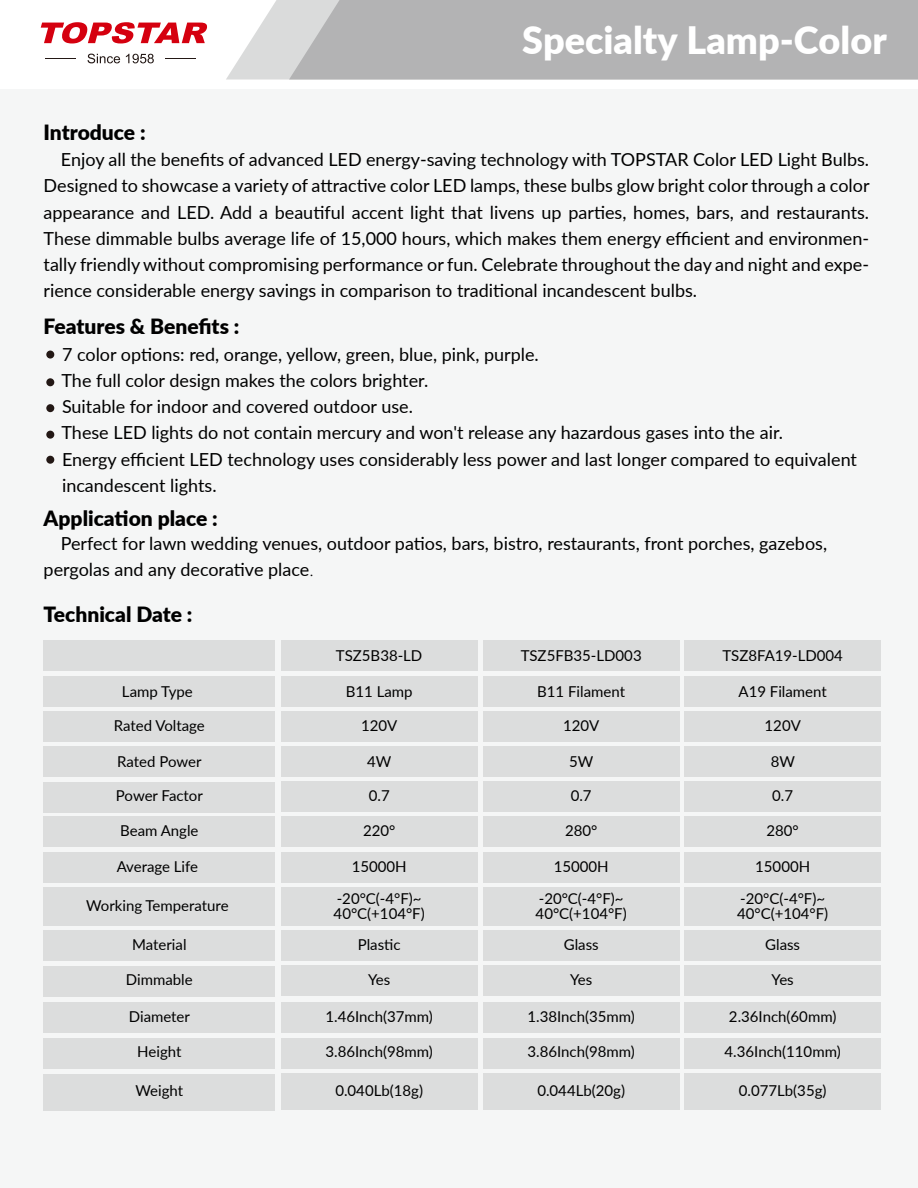
<style>
.page{position:relative;width:918px;height:1188px;background:#fff}
.page>*{position:absolute;margin:0;border:0;box-sizing:border-box;transform-origin:0 0}
.t1{font:900 37.8px "Lato";color:#fff}
.t2{font:900 21px "Lato";color:#000}
.t3{font:18px/26.2px "Lato";color:#000}
.t4{font:15px/15px "Lato";color:#000}
.s1{font-family:"Adobe Song Std";font-weight:300}
</style>
<div class="page">
<div style="left:0;top:89px;width:918px;height:1099px;background:#f5f6f6"></div>
<svg style="left:226px;top:0;width:63px;height:80px;fill:#dadbdb"></svg>
<svg style="left:41px;top:22px;width:166px;height:21px"></svg>
<hr style="left:45px;top:59px;width:31px;height:1px;background:#231815">
<hr style="left:165px;top:59px;width:31px;height:1px;background:#231815">
<svg style="left:88px;top:54px;width:32px;height:9px"></svg>
<svg style="left:126px;top:54px;width:28px;height:9px"></svg>
<div style="left:46px;top:351px;width:8px;height:8px;background:#231815;border-radius:50%"></div>
<div style="left:46px;top:378px;width:8px;height:8px;background:#231815;border-radius:50%"></div>
<div style="left:46px;top:404px;width:8px;height:8px;background:#231815;border-radius:50%"></div>
<div style="left:46px;top:431px;width:8px;height:8px;background:#231815;border-radius:50%"></div>
<div style="left:46px;top:456px;width:8px;height:8px;background:#231815;border-radius:50%"></div>
<div style="left:289px;top:0;width:629px;height:80px;background:#b3b3b4"></div>
<div style="left:44px;top:676px;width:231px;height:30px;background:#dcdddd"></div>
<div style="left:281px;top:676px;width:197px;height:30px;background:#dcdddd"></div>
<div style="left:44px;top:711px;width:231px;height:30px;background:#dcdddd"></div>
<div style="left:281px;top:711px;width:197px;height:30px;background:#dcdddd"></div>
<div style="left:281px;top:746px;width:197px;height:30px;background:#dcdddd"></div>
<div style="left:44px;top:747px;width:231px;height:30px;background:#dcdddd"></div>
<div style="left:44px;top:817px;width:231px;height:30px;background:#dcdddd"></div>
<div style="left:281px;top:817px;width:197px;height:30px;background:#dcdddd"></div>
<div style="left:44px;top:852px;width:231px;height:31px;background:#dcdddd"></div>
<div style="left:281px;top:852px;width:197px;height:31px;background:#dcdddd"></div>
<div style="left:44px;top:888px;width:231px;height:38px;background:#dcdddd"></div>
<div style="left:281px;top:888px;width:197px;height:38px;background:#dcdddd"></div>
<div style="left:281px;top:931px;width:197px;height:30px;background:#dcdddd"></div>
<div style="left:281px;top:966px;width:197px;height:30px;background:#dcdddd"></div>
<div style="left:44px;top:931px;width:231px;height:30px;background:#dcdddd"></div>
<div style="left:44px;top:1002px;width:231px;height:30px;background:#dcdddd"></div>
<div style="left:281px;top:1002px;width:197px;height:30px;background:#dcdddd"></div>
<div style="left:281px;top:1074px;width:197px;height:36px;background:#dcdddd"></div>
<div style="left:44px;top:1074px;width:231px;height:37px;background:#dcdddd"></div>
<div style="left:44px;top:966px;width:231px;height:30px;background:#dcdddd"></div>
<div style="left:281px;top:1038px;width:197px;height:30px;background:#dcdddd"></div>
<div style="left:44px;top:1038px;width:231px;height:30px;background:#dcdddd"></div>
<div style="left:281px;top:782px;width:197px;height:30px;background:#dcdddd"></div>
<div style="left:44px;top:782px;width:231px;height:30px;background:#dcdddd"></div>
<div style="left:44px;top:640px;width:231px;height:30px;background:#dcdddd"></div>
<div style="left:281px;top:640px;width:197px;height:30px;background:#dcdddd"></div>
<div style="left:684px;top:676px;width:197px;height:30px;background:#dcdddd"></div>
<div style="left:684px;top:711px;width:197px;height:30px;background:#dcdddd"></div>
<div style="left:684px;top:746px;width:197px;height:30px;background:#dcdddd"></div>
<div style="left:684px;top:817px;width:197px;height:30px;background:#dcdddd"></div>
<div style="left:684px;top:852px;width:197px;height:31px;background:#dcdddd"></div>
<div style="left:684px;top:888px;width:197px;height:38px;background:#dcdddd"></div>
<div style="left:684px;top:931px;width:197px;height:30px;background:#dcdddd"></div>
<div style="left:684px;top:640px;width:197px;height:30px;background:#dcdddd"></div>
<div style="left:483px;top:676px;width:197px;height:30px;background:#dcdddd"></div>
<div style="left:483px;top:711px;width:197px;height:30px;background:#dcdddd"></div>
<div style="left:483px;top:746px;width:197px;height:30px;background:#dcdddd"></div>
<div style="left:483px;top:817px;width:197px;height:30px;background:#dcdddd"></div>
<div style="left:483px;top:852px;width:197px;height:31px;background:#dcdddd"></div>
<div style="left:483px;top:888px;width:197px;height:38px;background:#dcdddd"></div>
<div style="left:483px;top:931px;width:197px;height:30px;background:#dcdddd"></div>
<div style="left:483px;top:966px;width:197px;height:30px;background:#dcdddd"></div>
<div style="left:483px;top:1002px;width:197px;height:30px;background:#dcdddd"></div>
<div style="left:483px;top:1074px;width:197px;height:36px;background:#dcdddd"></div>
<div style="left:483px;top:1038px;width:197px;height:30px;background:#dcdddd"></div>
<div style="left:483px;top:782px;width:197px;height:30px;background:#dcdddd"></div>
<div style="left:483px;top:640px;width:197px;height:30px;background:#dcdddd"></div>
<div style="left:684px;top:782px;width:197px;height:30px;background:#dcdddd"></div>
<div style="left:684px;top:966px;width:197px;height:30px;background:#dcdddd"></div>
<div style="left:684px;top:1002px;width:197px;height:30px;background:#dcdddd"></div>
<div style="left:684px;top:1038px;width:197px;height:30px;background:#dcdddd"></div>
<div style="left:684px;top:1074px;width:197px;height:36px;background:#dcdddd"></div>
<h1 class="t1" style="left:522px;top:12px;width:366px">Specialty Lamp-Color</h1>
<p class="t2" style="left:44px;top:116px;width:104px">Introduce :</p>
<p class="t3" style="left:44px;top:146px;width:827px;text-align:justify;text-indent:17px">Enjoy all the benefits of advanced LED energy-saving technology with TOPSTAR Color LED Light Bulbs.<br>Designed to showcase a variety of attractive color LED lamps, these bulbs glow bright color through a color appearance and LED. Add a beautiful accent light that livens up parties, homes, bars, and restaurants.<br>These dimmable bulbs average life of 15,000 hours, which makes them energy efficient and environmen&shy;tally friendly without compromising performance or fun. Celebrate throughout the day and night and expe&shy;rience considerable energy savings in comparison to traditional incandescent bulbs.</p>
<p class="t2" style="left:44px;top:311px;width:197px">Features &amp; Benefits :</p>
<p class="t3" style="left:61px;top:340px;width:797px">7 color options: red, orange, yellow, green, blue, pink, purple.<br>The full color design makes the colors brighter.<br>Suitable for indoor and covered outdoor use.<br>These LED lights do not contain mercury and won't release any hazardous gases into the air.<br>Energy efficient LED technology uses considerably less power and last longer compared to equivalent incandescent lights.</p>
<p class="t2" style="left:44px;top:502px;width:176px">Application place :</p>
<p class="t3" style="left:44px;top:529px;width:785px;text-indent:17px">Perfect for lawn wedding venues, outdoor patios, bars, bistro, restaurants, front porches, gazebos, pergolas and any decorative place<span class="s1">.</span></p>
<p class="t2" style="left:44px;top:599px;width:150px">Technical Date :</p>
<p class="t4" style="left:122px;top:684px;width:72px">Lamp Type</p>
<p class="t4" style="left:114px;top:717px;width:93px">Rated Voltage</p>
<p class="t4" style="left:117px;top:754px;width:86px">Rated Power</p>
<p class="t4" style="left:336px;top:648px;width:88px">TSZ5B38-LD</p>
<p class="t4" style="left:346px;top:684px;width:68px">B11 Lamp</p>
<p class="t4" style="left:361px;top:717px;width:38px">120V</p>
<p class="t4" style="left:367px;top:754px;width:26px">4W</p>
<p class="t4" style="left:521px;top:648px;width:122px">TSZ5FB35-LD003</p>
<p class="t4" style="left:537px;top:684px;width:89px">B11 Filament</p>
<p class="t4" style="left:563px;top:717px;width:38px">120V</p>
<p class="t4" style="left:569px;top:754px;width:26px">5W</p>
<p class="t4" style="left:722px;top:648px;width:122px">TSZ8FA19-LD004</p>
<p class="t4" style="left:739px;top:684px;width:90px">A19 Filament</p>
<p class="t4" style="left:765px;top:717px;width:38px">120V</p>
<p class="t4" style="left:771px;top:754px;width:26px">8W</p>
<p class="t4" style="left:116px;top:788px;width:88px">Power Factor</p>
<p class="t4" style="left:369px;top:788px;width:22px">0.7</p>
<p class="t4" style="left:571px;top:788px;width:22px">0.7</p>
<p class="t4" style="left:772px;top:788px;width:22px">0.7</p>
<p class="t4" style="left:120px;top:823px;width:80px">Beam Angle</p>
<p class="t4" style="left:363px;top:823px;width:34px">220°</p>
<p class="t4" style="left:565px;top:823px;width:34px">280°</p>
<p class="t4" style="left:767px;top:823px;width:34px">280°</p>
<p class="t4" style="left:117px;top:858px;width:83px">Average Life</p>
<p class="t4" style="left:352px;top:858px;width:56px">15000H</p>
<p class="t4" style="left:554px;top:858px;width:56px">15000H</p>
<p class="t4" style="left:755px;top:858px;width:56px">15000H</p>
<p class="t4" style="left:86px;top:898px;width:144px">Working Temperature</p>
<p class="t4" style="left:132px;top:937px;width:56px">Material</p>
<p class="t4" style="left:334px;top:890px;width:93px">-20°C(-4°F)~<br>40°C(+104°F)</p>
<p class="t4" style="left:358px;top:937px;width:44px">Plastic</p>
<p class="t4" style="left:536px;top:890px;width:93px">-20°C(-4°F)~<br>40°C(+104°F)</p>
<p class="t4" style="left:564px;top:937px;width:36px">Glass</p>
<p class="t4" style="left:737px;top:890px;width:93px">-20°C(-4°F)~<br>40°C(+104°F)</p>
<p class="t4" style="left:765px;top:937px;width:36px">Glass</p>
<p class="t4" style="left:126px;top:972px;width:68px">Dimmable</p>
<p class="t4" style="left:368px;top:972px;width:24px">Yes</p>
<p class="t4" style="left:570px;top:972px;width:24px">Yes</p>
<p class="t4" style="left:772px;top:972px;width:24px">Yes</p>
<p class="t4" style="left:129px;top:1008px;width:63px">Diameter</p>
<p class="t4" style="left:325px;top:1008px;width:109px">1.46Inch(37mm)</p>
<p class="t4" style="left:527px;top:1008px;width:109px">1.38Inch(35mm)</p>
<p class="t4" style="left:729px;top:1008px;width:109px">2.36Inch(60mm)</p>
<p class="t4" style="left:137px;top:1044px;width:46px">Height</p>
<p class="t4" style="left:325px;top:1044px;width:109px">3.86Inch(98mm)</p>
<p class="t4" style="left:527px;top:1044px;width:109px">3.86Inch(98mm)</p>
<p class="t4" style="left:725px;top:1044px;width:118px">4.36Inch(110mm)</p>
<p class="t4" style="left:136px;top:1083px;width:49px">Weight</p>
<p class="t4" style="left:335px;top:1083px;width:89px">0.040Lb(18g)</p>
<p class="t4" style="left:537px;top:1083px;width:89px">0.044Lb(20g)</p>
<p class="t4" style="left:739px;top:1083px;width:89px">0.077Lb(35g)</p>
</div>
